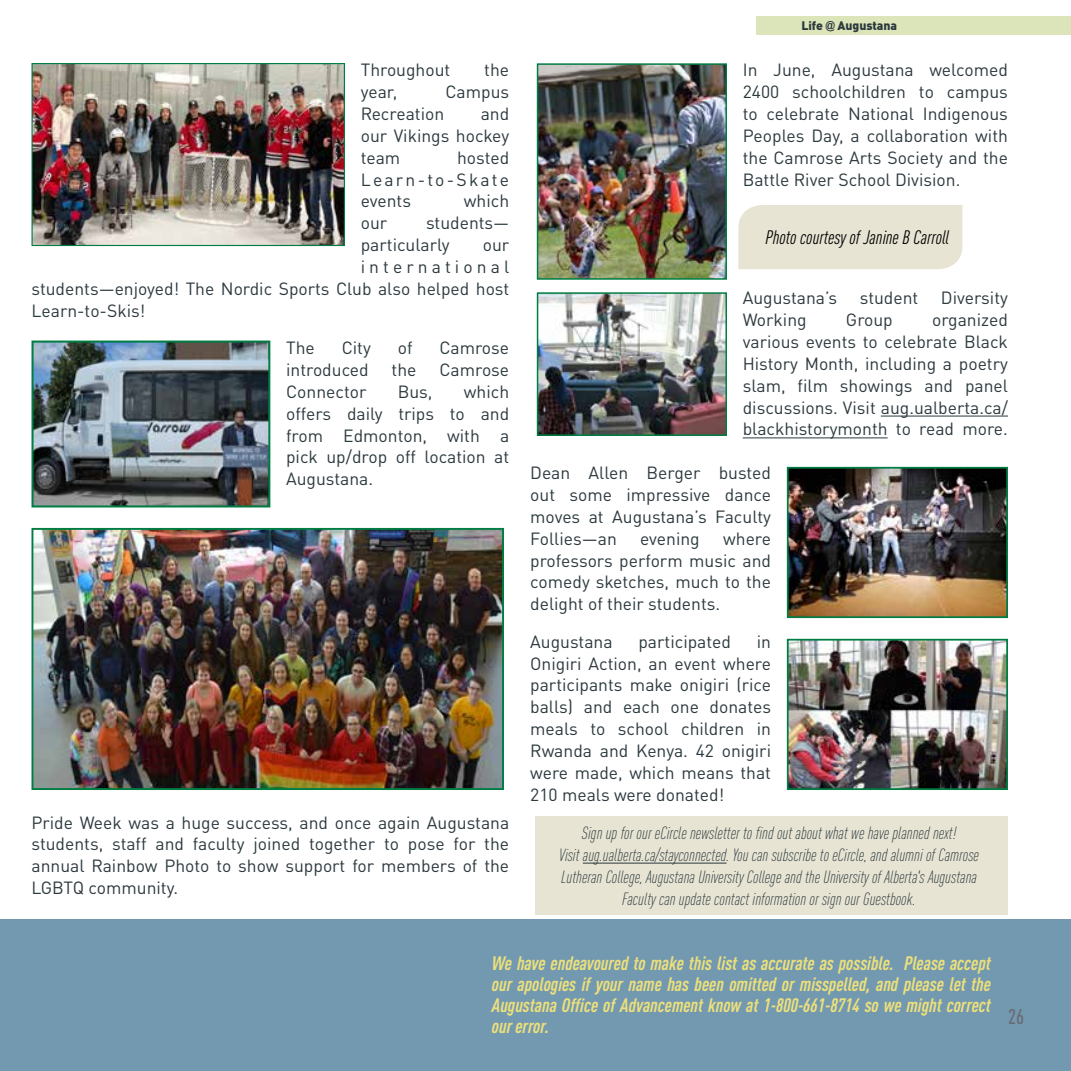
<style>
.page{position:relative;width:1071px;height:1071px;background:#fff}
.page>*{position:absolute;margin:0;border:0;box-sizing:border-box;transform-origin:0 0}
.t1{font:500 condensed 21px "DIN Pro";color:#696b73}
.t2{font:italic 700 condensed 19.25px/21px "DIN Pro";color:#ede07a;text-align:justify}
.t3{font:italic condensed 19.25px "DIN Pro";color:#000}
.t4{font:17.5px/21.9px "DIN Pro";color:#2c393e;text-align:justify}
.t5{font:italic 300 condensed 17.5px/21.9px "DIN Pro";color:#2c393e;text-align:center}
.t6{font:17.5px "DIN Pro";letter-spacing:.235em;color:#2c393e}
.t7{font:900 12.25px "DIN Pro";color:#2c393e}
.s1{font-family:"Arial"}
</style>
<div class="page">
<div style="left:0;top:920px;width:1071px;height:151px;background:#7399b1"></div>
<hr style="left:881px;top:416px;width:127px;height:1px;background:#2c393e">
<hr style="left:743px;top:437px;width:145px;height:1px;background:#2c393e">
<img style="left:33px;top:65px;width:310px;height:179px">
<div style="left:31px;top:63px;width:314px;height:183px;border:1px solid #007d43"></div>
<img style="left:35px;top:531px;width:466px;height:256px">
<div style="left:32px;top:528px;width:472px;height:262px;border:2px solid #007d43"></div>
<img style="left:540px;top:66px;width:184px;height:211px">
<div style="left:537px;top:63px;width:190px;height:217px;border:2px solid #007d43"></div>
<img style="left:540px;top:295px;width:184px;height:138px">
<div style="left:537px;top:292px;width:190px;height:144px;border:2px solid #007d43"></div>
<img style="left:790px;top:470px;width:215px;height:145px">
<div style="left:787px;top:467px;width:221px;height:151px;border:2px solid #007d43"></div>
<img style="left:790px;top:642px;width:215px;height:145px">
<div style="left:787px;top:639px;width:221px;height:151px;border:2px solid #007d43"></div>
<img style="left:35px;top:344px;width:232px;height:161px">
<div style="left:32px;top:341px;width:238px;height:167px;border:2px solid #007d43"></div>
<div style="left:738px;top:205px;width:224px;height:64px;background:#e7e4d3"></div>
<div style="left:536px;top:816px;width:472px;height:99px;background:#e7e4d3"></div>
<hr style="left:583px;top:863px;width:144px;height:1px;background:#2c393e">
<div style="left:756px;top:16px;width:315px;height:19px;background:#dce5b9"></div>
<p class="t4" style="left:361px;top:57px;width:91px">Throughout</p>
<p class="t4" style="left:484px;top:57px;width:26px">the</p>
<p class="t4" style="left:361px;top:79px;width:38px">year,</p>
<p class="t4" style="left:445px;top:79px;width:65px">Campus</p>
<p class="t4" style="left:361px;top:101px;width:85px">Recreation</p>
<p class="t4" style="left:361px;top:101px;width:150px;text-indent:120px">and our Vikings hockey team</p>
<p class="t4" style="left:361px;top:145px;width:150px;text-indent:96px">hosted Learn-to-Skate events</p>
<p class="t4" style="left:464px;top:188px;width:47px">which</p>
<p class="t4" style="left:361px;top:210px;width:150px;text-indent:65px">students— particularly</p>
<p class="t4" style="left:361px;top:210px;width:28px">our</p>
<p class="t4" style="left:483px;top:232px;width:28px">our</p>
<p class="t6" style="left:361px;top:253px;width:150px">international</p>
<p class="t4" style="left:31px;top:276px;width:479px">students—enjoyed! The Nordic Sports Club also helped host</p>
<p class="t4" style="left:31px;top:298px;width:115px">Learn-to-Skis!</p>
<p class="t4" style="left:286px;top:335px;width:30px">The</p>
<p class="t4" style="left:342px;top:335px;width:31px">City</p>
<p class="t4" style="left:398px;top:335px;width:16px">of</p>
<p class="t4" style="left:439px;top:335px;width:71px">Camrose</p>
<p class="t4" style="left:286px;top:357px;width:84px">introduced</p>
<p class="t4" style="left:392px;top:357px;width:26px">the</p>
<p class="t4" style="left:439px;top:357px;width:71px">Camrose</p>
<p class="t4" style="left:286px;top:379px;width:82px">Connector</p>
<p class="t4" style="left:398px;top:379px;width:36px">Bus,</p>
<p class="t4" style="left:286px;top:379px;width:225px;text-indent:178px">which offers daily trips to and from Edmonton, with a pick up/drop off location at Augustana.</p>
<p class="t4" style="left:31px;top:810px;width:479px">Pride Week was a huge success, and once again Augustana students, staff and faculty joined together to pose for the annual Rainbow Photo to show support for members of the LGBTQ community.</p>
<p class="t7" style="left:801px;top:15px;width:97px">Life <span class="s1">@</span> Augustana</p>
<p class="t4" style="left:743px;top:57px;width:267px">In June, Augustana welcomed 2400 schoolchildren to campus to celebrate National Indigenous Peoples Day, a collaboration with the Camrose Arts Society and the Battle River School Division.</p>
<p class="t3" style="left:765px;top:224px;width:185px">Photo courtesy of Janine B Carroll</p>
<p class="t4" style="left:743px;top:285px;width:96px">Augustana’s</p>
<p class="t4" style="left:860px;top:285px;width:60px">student</p>
<p class="t4" style="left:941px;top:285px;width:69px">Diversity</p>
<p class="t4" style="left:743px;top:307px;width:66px">Working</p>
<p class="t4" style="left:846px;top:307px;width:48px">Group</p>
<p class="t4" style="left:743px;top:307px;width:267px;text-indent:189px">organized various events to celebrate Black History Month, including a poetry slam, film showings and panel discussions. Visit aug.ualberta.ca/ blackhistorymonth to read more.</p>
<p class="t4" style="left:530px;top:460px;width:242px">Dean Allen Berger busted out some impressive dance moves at Augustana’s Faculty Follies—an</p>
<p class="t4" style="left:640px;top:526px;width:61px">evening</p>
<p class="t4" style="left:530px;top:526px;width:242px;text-indent:193px">where professors perform music and comedy sketches, much to the delight of their students.</p>
<p class="t4" style="left:530px;top:629px;width:84px">Augustana</p>
<p class="t4" style="left:638px;top:629px;width:94px">participated</p>
<p class="t4" style="left:530px;top:629px;width:242px;text-indent:227px">in Onigiri Action, an event where participants make onigiri (rice balls) and each one donates meals to school children in Rwanda and Kenya. 42 onigiri were made, which means that 210 meals were donated!</p>
<p class="t5" style="left:559px;top:821px;width:421px">Sign up for our eCircle newsletter to find out about what we have planned next!<br>Visit aug.ualberta.ca/stayconnected. You can subscribe to eCircle, and alumni of Camrose Lutheran College, Augustana University College and the University of Alberta's Augustana Faculty can update contact information or sign our Guestbook.</p>
<p class="t2" style="left:492px;top:951px;width:501px">We have endeavoured to make this list as accurate as possible. Please accept our apologies if your name has been omitted or misspelled, and please let the Augustana Office of Advancement know at 1-800-661-8714 so we might correct our error.</p>
<p class="t1" style="left:1008px;top:1001px;width:18px">26</p>
</div>
